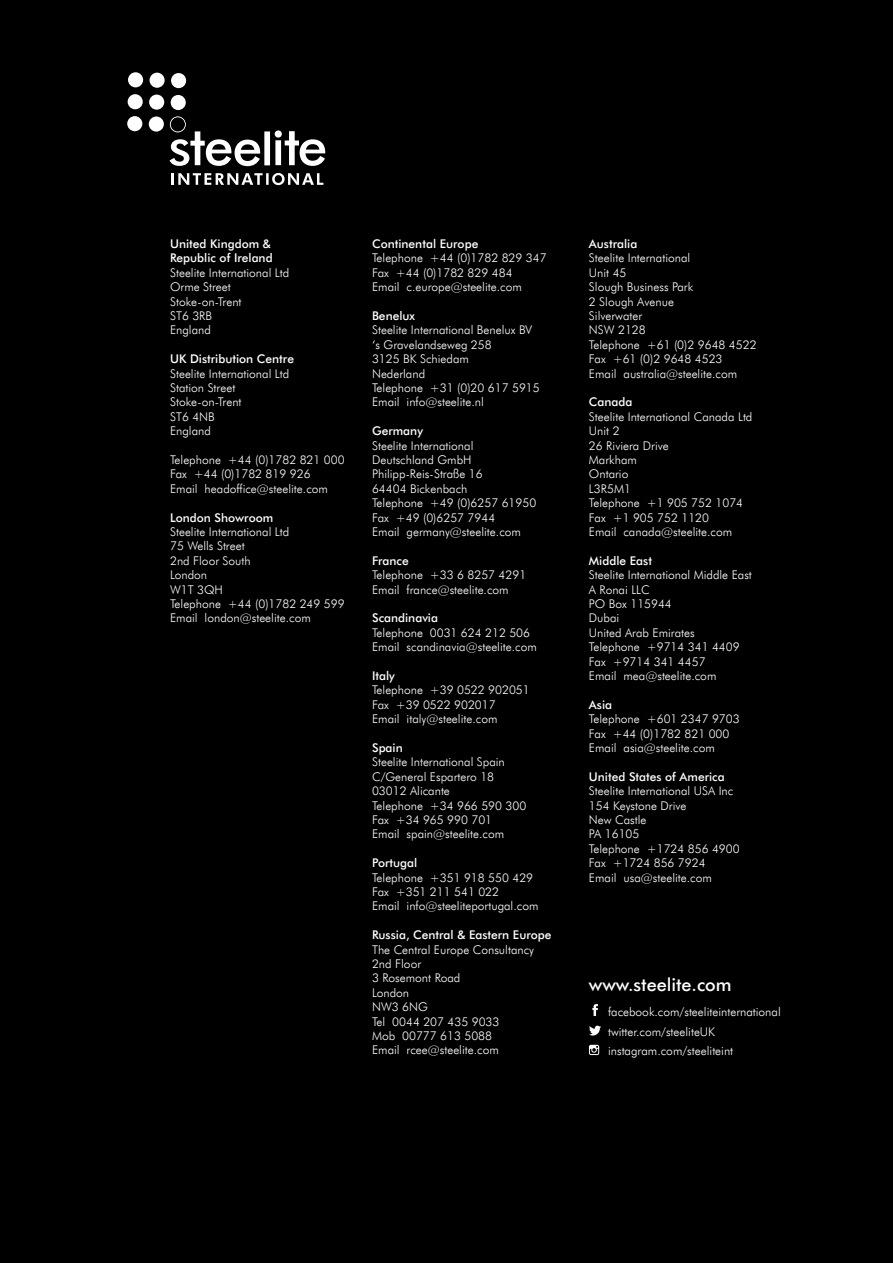
<style>
.page{position:relative;width:893px;height:1263px;background:#000}
.page>*{position:absolute;margin:0;border:0;box-sizing:border-box;transform-origin:0 0}
.t1{font:500 18px "Futura BT";color:#fff}
.t2{font:300 12px/14.4px "Futura BT";color:#fff}
.t3{font:500 12px/14.4px "Futura BT";color:#fff}
</style>
<div class="page">
<div style="left:149px;top:116px;width:15px;height:16px;background:#fff;border-radius:50%"></div>
<div style="left:127px;top:116px;width:15px;height:15px;background:#fff;border-radius:50%"></div>
<div style="left:171px;top:95px;width:15px;height:15px;background:#fff;border-radius:50%"></div>
<div style="left:149px;top:95px;width:15px;height:15px;background:#fff;border-radius:50%"></div>
<div style="left:128px;top:94px;width:15px;height:15px;background:#fff;border-radius:50%"></div>
<div style="left:171px;top:73px;width:15px;height:15px;background:#fff;border-radius:50%"></div>
<div style="left:149px;top:73px;width:16px;height:15px;background:#fff;border-radius:50%"></div>
<div style="left:128px;top:72px;width:15px;height:15px;background:#fff;border-radius:50%"></div>
<svg style="left:171px;top:173px;width:152px;height:12px"></svg>
<svg style="left:170px;top:116px;width:155px;height:50px"></svg>
<svg style="left:592px;top:1004px;width:6px;height:12px"></svg>
<svg style="left:589px;top:1026px;width:12px;height:9px"></svg>
<svg style="left:589px;top:1045px;width:10px;height:10px"></svg>
<p class="t3" style="left:170px;top:236px;width:104px">United Kingdom &amp;<br>Republic of Ireland</p>
<p class="t2" style="left:170px;top:265px;width:121px">Steelite International Ltd<br>Orme Street<br>Stoke-on-Trent<br>ST6 3RB<br>England</p>
<p class="t3" style="left:170px;top:352px;width:125px">UK Distribution Centre</p>
<p class="t2" style="left:170px;top:366px;width:121px">Steelite International Ltd<br>Station Street<br>Stoke-on-Trent<br>ST6 4NB<br>England</p>
<p class="t2" style="left:170px;top:452px;width:176px">Telephone +44 (0)1782 821 000<br>Fax +44 (0)1782 819 926<br>Email headoffice@steelite.com</p>
<p class="t3" style="left:170px;top:510px;width:105px">London Showroom</p>
<p class="t2" style="left:170px;top:524px;width:176px">Steelite International Ltd<br>75 Wells Street<br>2nd Floor South<br>London<br>W1T 3QH<br>Telephone +44 (0)1782 249 599<br>Email london@steelite.com</p>
<p class="t3" style="left:372px;top:236px;width:108px">Continental Europe</p>
<p class="t2" style="left:372px;top:251px;width:176px">Telephone +44 (0)1782 829 347<br>Fax +44 (0)1782 829 484<br>Email c.europe@steelite.com</p>
<p class="t3" style="left:372px;top:308px;width:44px">Benelux</p>
<p class="t2" style="left:372px;top:323px;width:169px">Steelite International Benelux BV ‘s Gravelandseweg 258<br>3125 BK Schiedam<br>Nederland<br>Telephone +31 (0)20 617 5915<br>Email info@steelite.nl</p>
<p class="t3" style="left:372px;top:424px;width:52px">Germany</p>
<p class="t2" style="left:372px;top:438px;width:166px">Steelite International<br>Deutschland GmbH<br>Philipp-Reis-Straße 16<br>64404 Bickenbach<br>Telephone +49 (0)6257 61950<br>Fax +49 (0)6257 7944<br>Email germany@steelite.com</p>
<p class="t3" style="left:372px;top:553px;width:38px">France</p>
<p class="t2" style="left:372px;top:568px;width:156px">Telephone +33 6 8257 4291<br>Email france@steelite.com</p>
<p class="t3" style="left:372px;top:611px;width:68px">Scandinavia</p>
<p class="t2" style="left:372px;top:625px;width:166px">Telephone 0031 624 212 506<br>Email scandinavia@steelite.com</p>
<p class="t3" style="left:372px;top:668px;width:24px">Italy</p>
<p class="t2" style="left:372px;top:683px;width:159px">Telephone +39 0522 902051<br>Fax +39 0522 902017<br>Email italy@steelite.com</p>
<p class="t3" style="left:372px;top:740px;width:32px">Spain</p>
<p class="t2" style="left:372px;top:755px;width:156px">Steelite International Spain<br>C/General Espartero 18<br>03012 Alicante<br>Telephone +34 966 590 300<br>Fax +34 965 990 701<br>Email spain@steelite.com</p>
<p class="t3" style="left:372px;top:856px;width:47px">Portugal</p>
<p class="t2" style="left:372px;top:870px;width:168px">Telephone +351 918 550 429<br>Fax +351 211 541 022<br>Email info@steeliteportugal.com</p>
<p class="t3" style="left:372px;top:928px;width:181px">Russia, Central &amp; Eastern Europe</p>
<p class="t2" style="left:372px;top:942px;width:163px">The Central Europe Consultancy<br>2nd Floor<br>3 Rosemont Road<br>London<br>NW3 6NG<br>Tel 0044 207 435 9033<br>Mob 00777 613 5088<br>Email rcee@steelite.com</p>
<p class="t3" style="left:589px;top:236px;width:50px">Australia</p>
<p class="t2" style="left:589px;top:251px;width:169px">Steelite International<br>Unit 45<br>Slough Business Park<br>2 Slough Avenue<br>Silverwater<br>NSW 2128<br>Telephone +61 (0)2 9648 4522<br>Fax +61 (0)2 9648 4523<br>Email australia@steelite.com</p>
<p class="t3" style="left:589px;top:395px;width:45px">Canada</p>
<p class="t2" style="left:589px;top:409px;width:165px">Steelite International Canada Ltd<br>Unit 2<br>26 Riviera Drive<br>Markham<br>Ontario<br>L3R5M1<br>Telephone +1 905 752 1074<br>Fax +1 905 752 1120<br>Email canada@steelite.com</p>
<p class="t3" style="left:589px;top:553px;width:65px">Middle East</p>
<p class="t2" style="left:589px;top:568px;width:164px">Steelite International Middle East<br>A Ronai LLC<br>PO Box 115944<br>Dubai<br>United Arab Emirates<br>Telephone +9714 341 4409<br>Fax +9714 341 4457<br>Email mea@steelite.com</p>
<p class="t3" style="left:589px;top:697px;width:25px">Asia</p>
<p class="t2" style="left:589px;top:712px;width:152px">Telephone +601 2347 9703<br>Fax +44 (0)1782 821 000<br>Email asia@steelite.com</p>
<p class="t3" style="left:589px;top:769px;width:137px">United States of America</p>
<p class="t2" style="left:589px;top:784px;width:152px">Steelite International USA Inc<br>154 Keystone Drive<br>New Castle<br>PA 16105<br>Telephone +1724 856 4900<br>Fax +1724 856 7924<br>Email usa@steelite.com</p>
<h1 class="t1" style="left:589px;top:974px;width:144px">www.steelite.com</h1>
<p class="t2" style="left:608px;top:1002px;width:174px;line-height:19.5px">facebook.com/steeliteinternational twitter.com/steeliteUK instagram.com/steeliteint</p>
</div>
